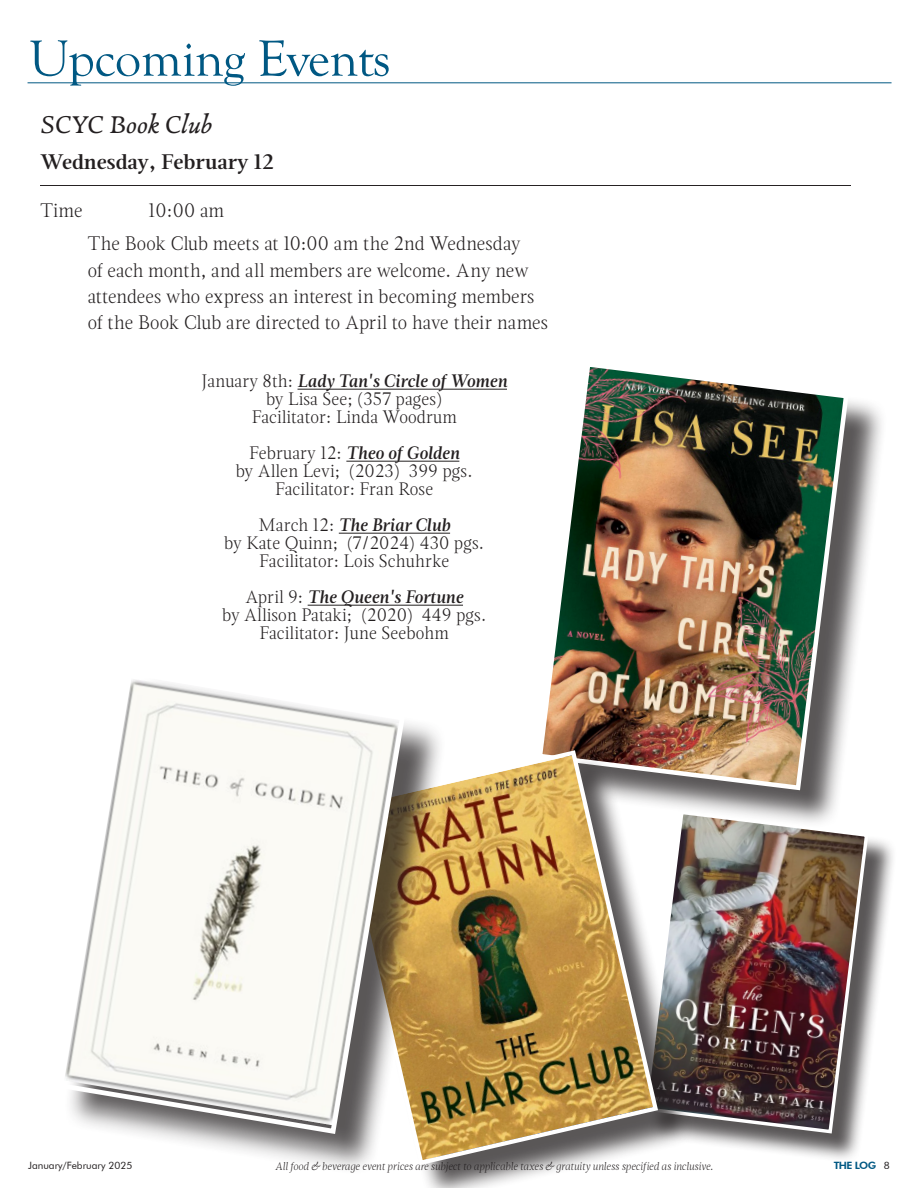
<style>
.page{position:relative;width:918px;height:1188px;background:#fff}
.page>*{position:absolute;margin:0;border:0;box-sizing:border-box;transform-origin:0 0}
.t1{font:52.5px "Goudy Old Style T";letter-spacing:-.01em;color:#005883}
.t2{font:31.5px "Alize";color:#231f20}
.t3{font:600 21px "Magneta";color:#231f20}
.t4{font:100 19.5px/26.2px "Magneta";letter-spacing:.005em;color:#231f20}
.t5{font:100 18px "Magneta";letter-spacing:.01em;color:#231f20}
.t6{font:italic 600 18px "Magneta";letter-spacing:.01em;color:#231f20}
.t7{font:italic 100 11.25px "Magneta";letter-spacing:.015em;color:#231f20}
.t8{font:10.05px "Futura BT";color:#231f20}
.t9{font:800 10.05px "Futura BT";letter-spacing:-.05em;color:#005883;scale:1.05 1}
.s1{font-weight:100;font-style:normal}
.s2{font-weight:400;color:#231f20}
</style>
<div class="page">
<hr style="left:28px;top:82px;width:864px;height:1px;background:#005883">
<div style="left:648px;top:815px;width:249px;height:348px;background:#231f20;opacity:.75"></div>
<img style="left:693px;top:829px;width:177px;height:306px">
<hr style="left:40px;top:183px;width:810px;height:4px;background:#231f20;opacity:.39">
<hr style="left:298px;top:389px;width:209px;height:1px;background:#231f20">
<hr style="left:346px;top:461px;width:113px;height:1px;background:#231f20">
<hr style="left:339px;top:533px;width:111px;height:1px;background:#231f20">
<hr style="left:308px;top:605px;width:155px;height:1px;background:#231f20">
<div style="left:543px;top:367px;width:345px;height:462px;background:#231f20;opacity:.75"></div>
<img style="left:543px;top:367px;width:308px;height:426px">
<div style="left:342px;top:756px;width:351px;height:432px;background:#231f20;opacity:.75"></div>
<img style="left:446px;top:748px;width:215px;height:420px">
<div style="left:64px;top:676px;width:382px;height:499px;background:#231f20;opacity:.75"></div>
<svg style="left:64px;top:676px;width:344px;height:461px"></svg>
<h1 class="t1" style="left:29px;top:30px;width:363px">Upcoming Events</h1>
<p class="t2" style="left:40px;top:105px;width:173px">SCYC Book Club</p>
<p class="t3" style="left:40px;top:147px;width:235px">Wednesday, February 12</p>
<p class="t4" style="left:40px;top:197px;width:44px">Time</p>
<p class="t4" style="left:148px;top:197px;width:77px">10:00 am</p>
<p class="t4" style="left:88px;top:230px;width:462px">The Book Club meets at 10:00 am the 2nd Wednesday<br>of each month, and all members are welcome. Any new attendees who express an interest in becoming members of the Book Club are directed to April to have their names</p>
<p class="t6" style="left:201px;top:369px;width:307px"><span class="s1">January 8th:</span> Lady Tan's Circle of Women</p>
<p class="t5" style="left:266px;top:387px;width:178px">by Lisa See; (357 pages)</p>
<p class="t5" style="left:252px;top:405px;width:207px">Facilitator: Linda Woodrum</p>
<p class="t6" style="left:249px;top:441px;width:212px"><span class="s1">February 12:</span> Theo of Golden</p>
<p class="t5" style="left:236px;top:459px;width:238px">by Allen Levi; (2023) 399 pgs.</p>
<p class="t5" style="left:275px;top:477px;width:160px">Facilitator: Fran Rose</p>
<p class="t6" style="left:258px;top:513px;width:193px"><span class="s1">March 12:</span> The Briar Club</p>
<p class="t5" style="left:224px;top:531px;width:261px">by Kate Quinn; (7/2024) 430 pgs.</p>
<p class="t5" style="left:259px;top:549px;width:191px">Facilitator: Lois Schuhrke</p>
<p class="t6" style="left:245px;top:585px;width:219px"><span class="s1">April 9:</span> The Queen's Fortune</p>
<p class="t5" style="left:222px;top:603px;width:266px">by Allison Pataki; (2020) 449 pgs.</p>
<p class="t5" style="left:259px;top:621px;width:191px">Facilitator: June Seebohm</p>
<p class="t8" style="left:28px;top:1159px;width:106px">January/February 2025</p>
<p class="t7" style="left:275px;top:1158px;width:440px">All food &amp; beverage event prices are subject to applicable taxes &amp; gratuity unless specified as inclusive.</p>
<p class="t9" style="left:834px;top:1159px;width:55px">THE LOG <span class="s2">8</span></p>
</div>
